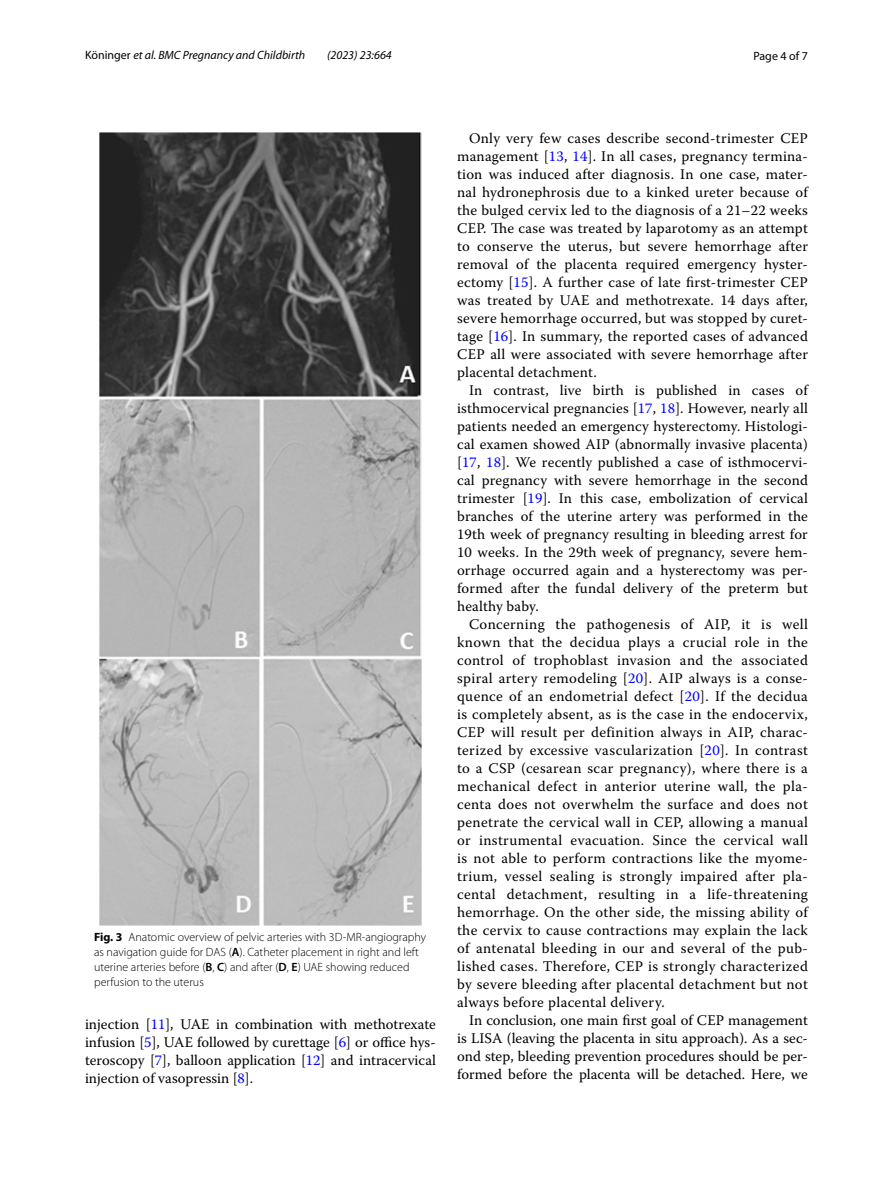
<style>
.page{position:relative;width:893px;height:1187px;background:#fff}
.page>*{position:absolute;margin:0;border:0;box-sizing:border-box;transform-origin:0 0}
.t1{font:14.7px/18px "Warnock Pro";letter-spacing:.01em;color:#000;text-align:justify}
.t2{font:300 12px/15px "Myriad Pro";color:#000}
.t3{font:italic 12px "Myriad Pro";color:#000}
.t4{font:12px "Myriad Pro";color:#000}
.s1{font-style:normal}
.s2{font-weight:700}
.s3{font-weight:600}
.s4{color:#00f}
</style>
<div class="page">
<img style="left:100px;top:133px;width:321px;height:792px">
<p class="t3" style="left:85px;top:48px;width:222px"><span class="s1">Köninger</span> et al. BMC Pregnancy and Childbirth</p>
<p class="t3" style="left:327px;top:48px;width:66px">(2023) 23:664</p>
<p class="t4" style="left:753px;top:48px;width:56px">Page 4 of 7</p>
<p class="t2" style="left:94px;top:929px;width:334px"><span class="s2">Fig. 3</span> Anatomic overview of pelvic arteries with 3D-MR-angiography as navigation guide for DAS (<span class="s3">A</span>). Catheter placement in right and left uterine arteries before (<span class="s3">B</span>, <span class="s3">C</span>) and after (<span class="s3">D</span>, <span class="s3">E</span>) UAE showing reduced perfusion to the uterus</p>
<p class="t1" style="left:85px;top:1015px;width:352px">injection [<span class="s4">11</span>], UAE in combination with methotrexate infusion [<span class="s4">5</span>], UAE followed by curettage [<span class="s4">6</span>] or office hys&shy;teroscopy [<span class="s4">7</span>], balloon application [<span class="s4">12</span>] and intracervical injection of vasopressin [<span class="s4">8</span>].</p>
<p class="t1" style="left:457px;top:128px;width:352px;text-indent:12px">Only very few cases describe second-trimester CEP management [<span class="s4">13</span>, <span class="s4">14</span>]. In all cases, pregnancy termina&shy;tion was induced after diagnosis. In one case, mater&shy;nal hydronephrosis due to a kinked ureter because of the bulged cervix led to the diagnosis of a 21–22 weeks CEP. The case was treated by laparotomy as an attempt to conserve the uterus, but severe hemorrhage after removal of the placenta required emergency hyster&shy;ectomy [<span class="s4">15</span>]. A further case of late first-trimester CEP was treated by UAE and methotrexate. 14 days after, severe hemorrhage occurred, but was stopped by curet&shy;tage [<span class="s4">16</span>]. In summary, the reported cases of advanced CEP all were associated with severe hemorrhage after placental detachment.</p>
<p class="t1" style="left:457px;top:380px;width:352px;text-indent:12px">In contrast, live birth is published in cases of isthmocervical pregnancies [<span class="s4">17</span>, <span class="s4">18</span>]. However, nearly all patients needed an emergency hysterectomy. Histologi&shy;cal examen showed AIP (abnormally invasive placenta) [<span class="s4">17</span>, <span class="s4">18</span>]. We recently published a case of isthmocervi&shy;cal pregnancy with severe hemorrhage in the second trimester [<span class="s4">19</span>]. In this case, embolization of cervical branches of the uterine artery was performed in the 19th week of pregnancy resulting in bleeding arrest for 10 weeks. In the 29th week of pregnancy, severe hem&shy;orrhage occurred again and a hysterectomy was per&shy;formed after the fundal delivery of the preterm but healthy baby.</p>
<p class="t1" style="left:457px;top:614px;width:352px;text-indent:12px">Concerning the pathogenesis of AIP, it is well known that the decidua plays a crucial role in the control of trophoblast invasion and the associated spiral artery remodeling [<span class="s4">20</span>]. AIP always is a conse&shy;quence of an endometrial defect [<span class="s4">20</span>]. If the decidua is completely absent, as is the case in the endocervix, CEP will result per definition always in AIP, charac&shy;terized by excessive vascularization [<span class="s4">20</span>]. In contrast to a CSP (cesarean scar pregnancy), where there is a mechanical defect in anterior uterine wall, the pla&shy;centa does not overwhelm the surface and does not penetrate the cervical wall in CEP, allowing a manual or instrumental evacuation. Since the cervical wall is not able to perform contractions like the myome&shy;trium, vessel sealing is strongly impaired after pla&shy;cental detachment, resulting in a life-threatening hemorrhage. On the other side, the missing ability of the cervix to cause contractions may explain the lack of antenatal bleeding in our and several of the pub&shy;lished cases. Therefore, CEP is strongly characterized by severe bleeding after placental detachment but not always before placental delivery.</p>
<p class="t1" style="left:457px;top:1010px;width:352px;text-indent:12px">In conclusion, one main first goal of CEP management is LISA (leaving the placenta in situ approach). As a sec&shy;ond step, bleeding prevention procedures should be per&shy;formed before the placenta will be detached. Here, we</p>
</div>
